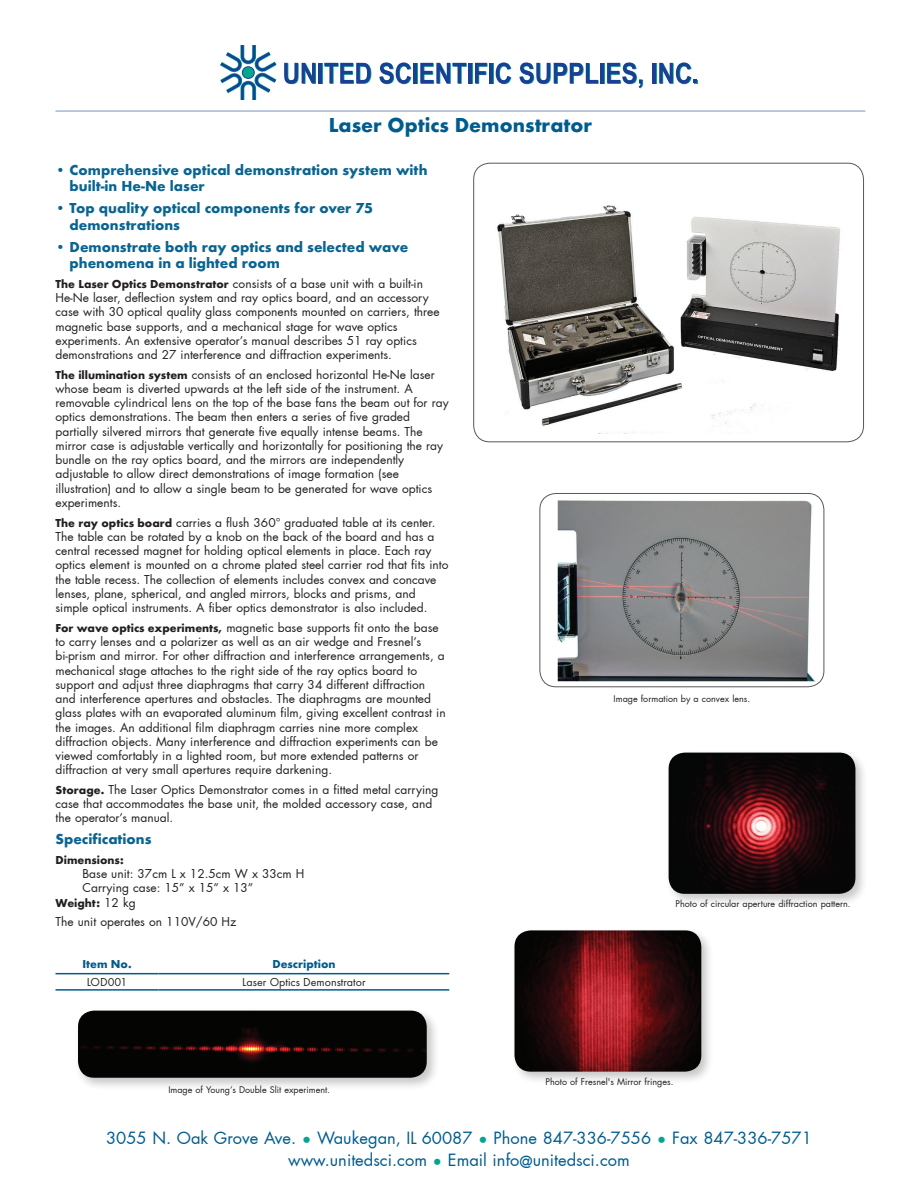
<style>
.page{position:relative;width:918px;height:1188px;background:#fff}
.page>*{position:absolute;margin:0;border:0;box-sizing:border-box;transform-origin:0 0}
.Ind_Product_Name{font:700 21px "Futura TOT";color:#005c8e}
.t1{font:16.5px/22.5px "Futura";color:#005c8e;text-align:center}
.AP_Feature_Headline{font:700 15px/16.5px "Futura TOT";color:#0a6491}
.Ind_Body_Copy{font:12px/14.2px "Futura";color:#231f20}
.Ind_Table_Body_Row{font:12px "Futura TOT Boo";color:#231f20}
.Ind_Body_Copy-2{font:700 12px "Futura TOT";color:#231f20}
.Ind_Table_Header_Row{font:700 12px "Futura TOT";color:#005c8e}
.Ind_Product_Caption{font:9px "Futura";color:#231f20}
.s1{font-family:"Futura TOT";font-weight:700}
.s2{font-family:"Futura";font-weight:400}
.s3{color:#00a78f}
</style>
<div class="page">
<hr style="left:320px;top:63px;width:3px;height:21px;background:#00a78f">
<hr style="left:414px;top:63px;width:4px;height:21px;background:#00a78f">
<hr style="left:469px;top:63px;width:3px;height:21px;background:#00a78f">
<hr style="left:490px;top:63px;width:4px;height:21px;background:#00a78f">
<hr style="left:601px;top:63px;width:4px;height:21px;background:#00a78f">
<hr style="left:653px;top:63px;width:4px;height:21px;background:#00a78f">
<svg style="left:220px;top:45px;width:96px;height:55px"></svg>
<hr style="left:319px;top:63px;width:3px;height:20px;background:#1b3f94">
<svg style="left:324px;top:63px;width:47px;height:21px"></svg>
<svg style="left:379px;top:62px;width:32px;height:22px"></svg>
<hr style="left:413px;top:63px;width:4px;height:20px;background:#1b3f94">
<svg style="left:420px;top:63px;width:47px;height:21px"></svg>
<hr style="left:468px;top:63px;width:4px;height:20px;background:#1b3f94">
<svg style="left:475px;top:63px;width:13px;height:21px"></svg>
<hr style="left:490px;top:63px;width:3px;height:20px;background:#1b3f94">
<svg style="left:496px;top:62px;width:15px;height:22px"></svg>
<svg style="left:519px;top:62px;width:80px;height:22px"></svg>
<hr style="left:600px;top:63px;width:4px;height:20px;background:#1b3f94">
<svg style="left:607px;top:62px;width:36px;height:26px"></svg>
<hr style="left:652px;top:63px;width:4px;height:20px;background:#1b3f94">
<svg style="left:659px;top:62px;width:39px;height:22px"></svg>
<img style="left:497px;top:205px;width:367px;height:229px">
<div style="left:473px;top:163px;width:391px;height:279px;border:1px solid #57585a;border-radius:16px"></div>
<div style="left:75px;top:1007px;width:365px;height:84px;background:#231f20;opacity:.25"></div>
<img style="left:78px;top:1011px;width:349px;height:67px">
<img style="left:558px;top:493px;width:258px;height:188px">
<div style="left:540px;top:493px;width:284px;height:194px;border:1px solid #57585a;border-radius:16px"></div>
<div style="left:665px;top:749px;width:204px;height:158px;background:#231f20;opacity:.25"></div>
<img style="left:669px;top:753px;width:186px;height:141px">
<div style="left:511px;top:927px;width:204px;height:158px;background:#231f20;opacity:.25"></div>
<img style="left:514px;top:930px;width:187px;height:142px">
<hr style="left:56px;top:110px;width:810px;height:2px;background:#a2b9d4">
<hr style="left:56px;top:973px;width:103px;height:1px;background:#005c8e">
<hr style="left:159px;top:973px;width:290px;height:1px;background:#005c8e">
<hr style="left:56px;top:989px;width:103px;height:2px;background:#005c8e">
<hr style="left:159px;top:989px;width:290px;height:2px;background:#005c8e">
<p class="Ind_Product_Name" style="left:329px;top:112px;width:265px">Laser Optics Demonstrator</p>
<p class="AP_Feature_Headline" style="left:70px;top:161px;width:360px;text-indent:-14px">• Comprehensive optical demonstration system with built-in He-Ne laser</p>
<p class="AP_Feature_Headline" style="left:70px;top:200px;width:305px;text-indent:-14px">• Top quality optical components for over 75 demonstrations</p>
<p class="AP_Feature_Headline" style="left:70px;top:238px;width:340px;text-indent:-14px">• Demonstrate both ray optics and selected wave phenomena in a lighted room</p>
<p class="Ind_Body_Copy" style="left:56px;top:276px;width:386px"><span class="s1">The Laser Optics Demonstrator</span> consists of a base unit with a built-in He-Ne laser, deflection system and ray optics board, and an accessory case with 30 optical quality glass components mounted on carriers, three magnetic base supports, and a mechanical stage for wave optics experiments. An extensive operator’s manual describes 51 ray optics demonstrations and 27 interference and diffraction experiments.</p>
<p class="Ind_Body_Copy" style="left:56px;top:367px;width:395px"><span class="s1">The illumination system</span> consists of an enclosed horizontal He-Ne laser whose beam is diverted upwards at the left side of the instrument. A removable cylindrical lens on the top of the base fans the beam out for ray optics demonstrations. The beam then enters a series of five graded partially silvered mirrors that generate five equally intense beams. The mirror case is adjustable vertically and horizontally for positioning the ray bundle on the ray optics board, and the mirrors are independently adjustable to allow direct demonstrations of image formation (see illustration) and to allow a single beam to be generated for wave optics experiments.</p>
<p class="Ind_Body_Copy" style="left:56px;top:515px;width:395px"><span class="s1">The ray optics board</span> carries a flush 360° graduated table at its center.<br>The table can be rotated by a knob on the back of the board and has a central recessed magnet for holding optical elements in place. Each ray optics element is mounted on a chrome plated steel carrier rod that fits into the table recess. The collection of elements includes convex and concave lenses, plane, spherical, and angled mirrors, blocks and prisms, and simple optical instruments. A fiber optics demonstrator is also included.</p>
<p class="Ind_Body_Copy" style="left:56px;top:620px;width:392px"><span class="s1">For wave optics experiments,</span> magnetic base supports fit onto the base to carry lenses and a polarizer as well as an air wedge and Fresnel’s bi-prism and mirror. For other diffraction and interference arrangements, a mechanical stage attaches to the right side of the ray optics board to support and adjust three diaphragms that carry 34 different diffraction and interference apertures and obstacles. The diaphragms are mounted glass plates with an evaporated aluminum film, giving excellent contrast in the images. An additional film diaphragm carries nine more complex diffraction objects. Many interference and diffraction experiments can be viewed comfortably in a lighted room, but more extended patterns or diffraction at very small apertures require darkening.</p>
<p class="Ind_Body_Copy" style="left:56px;top:783px;width:384px"><span class="s1">Storage.</span> The Laser Optics Demonstrator comes in a fitted metal carrying case that accommodates the base unit, the molded accessory case, and the operator’s manual.</p>
<p class="AP_Feature_Headline" style="left:56px;top:831px;width:97px">Specifications</p>
<p class="Ind_Body_Copy-2" style="left:56px;top:853px;width:70px">Dimensions:</p>
<p class="Ind_Body_Copy" style="left:82px;top:867px;width:223px">Base unit: 37cm L x 12.5cm W x 33cm H</p>
<p class="Ind_Body_Copy" style="left:82px;top:881px;width:172px">Carrying case: 15” x 15” x 13”</p>
<p class="Ind_Body_Copy-2" style="left:56px;top:895px;width:82px">Weight: <span class="s2">12 kg</span></p>
<p class="Ind_Body_Copy" style="left:56px;top:915px;width:182px">The unit operates on 110V/60 Hz</p>
<p class="Ind_Table_Header_Row" style="left:82px;top:956px;width:51px">Item No.</p>
<p class="Ind_Table_Header_Row" style="left:272px;top:956px;width:65px">Description</p>
<p class="Ind_Table_Body_Row" style="left:87px;top:975px;width:42px">LOD001</p>
<p class="Ind_Table_Body_Row" style="left:242px;top:975px;width:125px">Laser Optics Demonstrator</p>
<p class="Ind_Product_Caption" style="left:614px;top:693px;width:138px">Image formation by a convex lens.</p>
<p class="Ind_Product_Caption" style="left:676px;top:898px;width:177px">Photo of circular aperture diffraction pattern.</p>
<p class="Ind_Product_Caption" style="left:168px;top:1084px;width:163px">Image of Young’s Double Slit experiment.</p>
<p class="Ind_Product_Caption" style="left:546px;top:1076px;width:129px">Photo of Fresnel's Mirror fringes.</p>
<h2 class="t1" style="left:106px;top:1126px;width:707px">3055 N. Oak Grove Ave. <span class="s3">•</span> Waukegan, IL 60087 <span class="s3">•</span> Phone 847-336-7556 <span class="s3">•</span> Fax 847-336-7571 www.unitedsci.com <span class="s3">•</span> Email info@unitedsci.com</h2>
</div>
